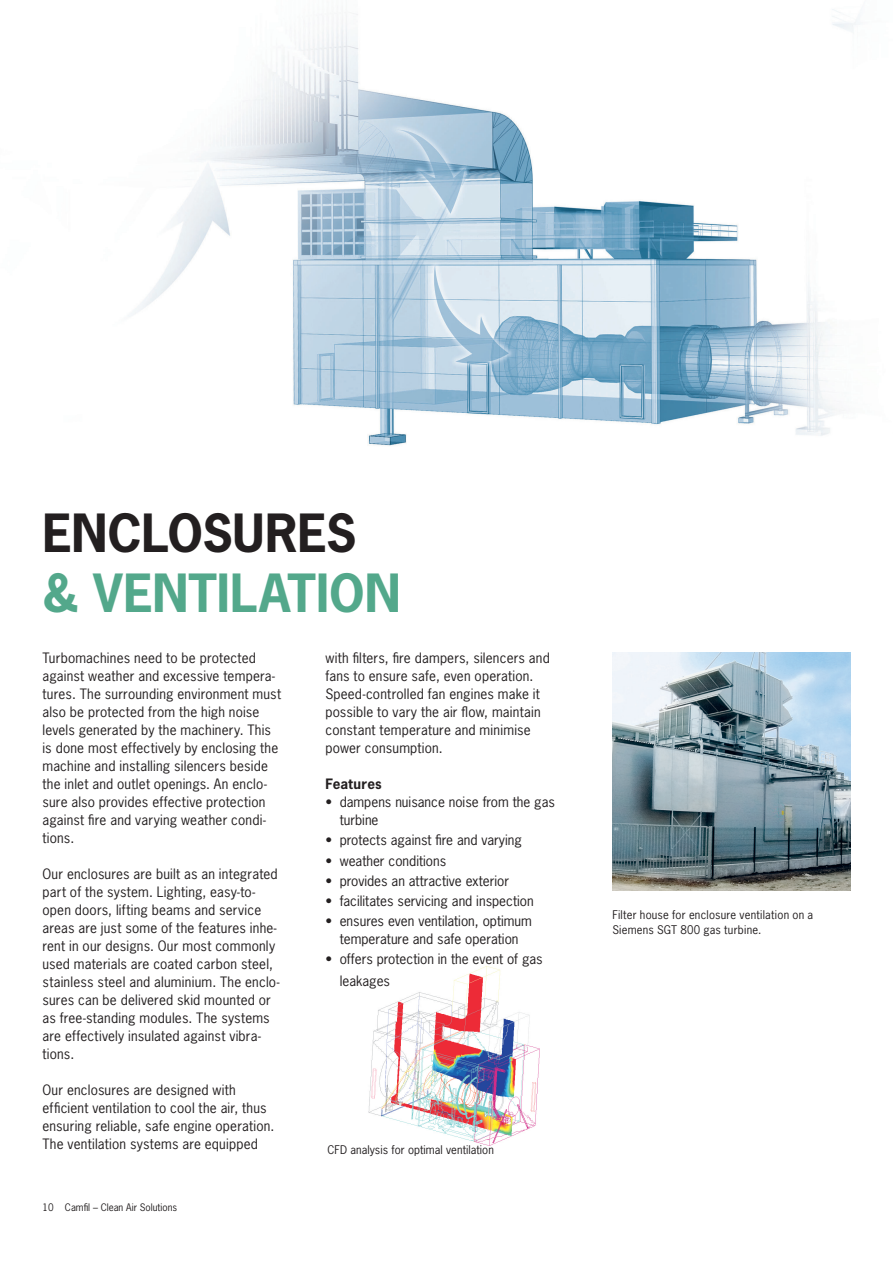
<style>
.page{position:relative;width:893px;height:1263px;background:#fff}
.page>*{position:absolute;margin:0;border:0;box-sizing:border-box;transform-origin:0 0}
.t1{font:700 49.5px/60px "News Gothic Std";color:#53a88b}
.t2{font:13.5px/18px "News Gothic Std";letter-spacing:.015em;color:#231f20}
.t3{font:700 13.5px "News Gothic Std";letter-spacing:.015em;color:#231f20}
.t4{font:11.25px/15px "News Gothic Std";letter-spacing:.015em;color:#231f20}
.t5{font:9.75px "News Gothic Std";color:#231f20}
.s1{color:#231f20}
</style>
<div class="page">
<img style="left:128px;top:9px;width:729px;height:437px">
<img style="left:612px;top:653px;width:238px;height:238px">
<img style="left:368px;top:966px;width:172px;height:180px">
<p class="t1" style="left:43px;top:502px;width:360px"><span class="s1">ENCLOSURES </span>&amp; VENTILATION</p>
<p class="t2" style="left:43px;top:649px;width:240px">Turbomachines need to be protected against weather and excessive tempera&shy;tures. The surrounding environment must also be protected from the high noise levels generated by the machinery. This is done most effectively by enclosing the machine and installing silencers beside the inlet and outlet openings. An enclo&shy;sure also provides effective protection against fire and varying weather condi&shy;tions.</p>
<p class="t2" style="left:43px;top:865px;width:239px">Our enclosures are built as an integrated part of the system. Lighting, easy-to&shy;open doors, lifting beams and service areas are just some of the features inhe&shy;rent in our designs. Our most commonly used materials are coated carbon steel, stainless steel and aluminium. The enclo&shy;sures can be delivered skid mounted or as free-standing modules. The systems are effectively insulated against vibra&shy;tions.</p>
<p class="t2" style="left:43px;top:1081px;width:233px">Our enclosures are designed with efficient ventilation to cool the air, thus ensuring reliable, safe engine operation.<br>The ventilation systems are equipped</p>
<p class="t5" style="left:43px;top:1201px;width:136px">10 Camfil – Clean Air Solutions</p>
<p class="t2" style="left:325px;top:649px;width:226px">with filters, fire dampers, silencers and fans to ensure safe, even operation.<br>Speed-controlled fan engines make it possible to vary the air flow, maintain constant temperature and minimise power consumption.</p>
<p class="t3" style="left:325px;top:775px;width:58px">Features</p>
<p class="t2" style="left:340px;top:793px;width:217px;text-indent:-14px">• dampens nuisance noise from the gas turbine</p>
<p class="t2" style="left:325px;top:831px;width:198px">• protects against fire and varying</p>
<p class="t2" style="left:325px;top:851px;width:122px">• weather conditions</p>
<p class="t2" style="left:325px;top:871px;width:185px">• provides an attractive exterior</p>
<p class="t2" style="left:325px;top:891px;width:210px">• facilitates servicing and inspection</p>
<p class="t2" style="left:325px;top:912px;width:208px;text-align:center">• ensures even ventilation, optimum temperature and safe operation</p>
<p class="t2" style="left:340px;top:948px;width:205px;line-height:21.6px;text-indent:-14px">• offers protection in the event of gas leakages</p>
<p class="t4" style="left:327px;top:1142px;width:168px">CFD analysis for optimal ventilation</p>
<p class="t4" style="left:612px;top:907px;width:202px">Filter house for enclosure ventilation on a<br>Siemens SGT 800 gas turbine.</p>
</div>
